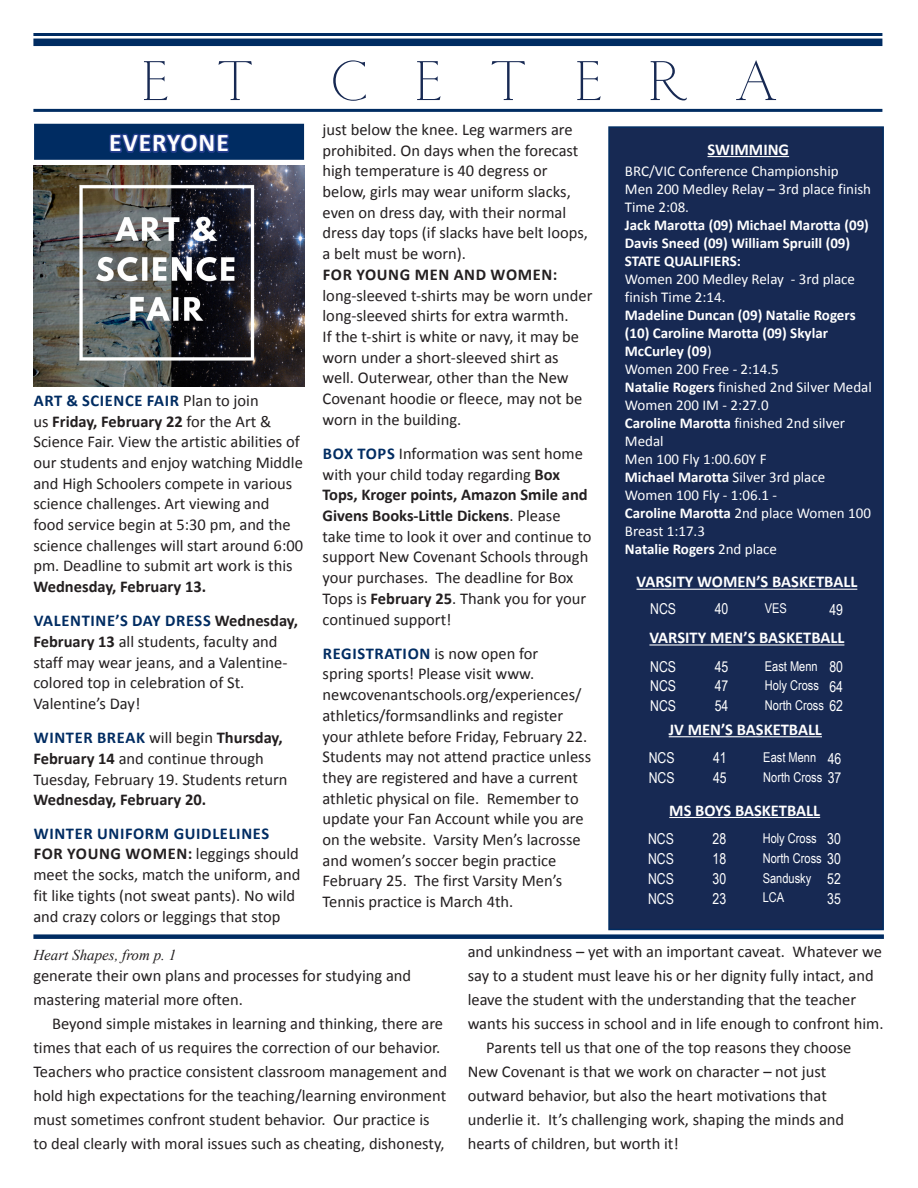
<style>
.page{position:relative;width:918px;height:1188px;background:#fff}
.page>*{position:absolute;margin:0;border:0;box-sizing:border-box;transform-origin:0 0}
.t1{font:52.05px "Light Classic Roman";letter-spacing:.92em;color:#172953}
.t2{font:700 25.5px "Calibri";letter-spacing:.04em;color:#fff}
.t3{font:16.5px/20.7px "Calibri";color:#231f20}
.t4{font:700 16.5px "Calibri";color:#fff}
.t5{font:700 16.5px "Calibri";letter-spacing:.04em;color:#002c62}
.t6{font:15px/18px "Calibri";color:#fff}
.t7{font:700 15px/18px "Calibri";color:#fff}
.t8{font:15px "Arial Narrow";color:#fff}
.t9{font:italic 15px "Times New Roman";color:#231f20}
.t10{font:13.5px "Arial Narrow";color:#fff}
.s1{font-weight:700;color:#002c62}
.s2{font-weight:700}
.s3{font-weight:400}
</style>
<div class="page">
<div style="left:33px;top:39px;width:849px;height:7px;background:#002c62"></div>
<hr style="left:33px;top:33px;width:849px;height:3px;background:#002c62">
<hr style="left:33px;top:109px;width:849px;height:3px;background:#002c62">
<div style="left:35px;top:124px;width:268px;height:35px;background:#002c62"></div>
<svg style="left:107px;top:123px;width:124px;height:30px"></svg>
<div style="left:34px;top:124px;width:270px;height:36px;border:2px solid #002c62"></div>
<div style="left:608px;top:126px;width:276px;height:804px;background:#172953;border:2px solid #002c62"></div>
<hr style="left:636px;top:589px;width:221px;height:1px;background:#fff">
<hr style="left:649px;top:644px;width:195px;height:2px;background:#fff">
<hr style="left:669px;top:736px;width:153px;height:1px;background:#fff">
<div style="left:33px;top:934px;width:851px;height:5px;background:#002c62"></div>
<hr style="left:708px;top:156px;width:81px;height:1px;background:#fff">
<hr style="left:669px;top:817px;width:151px;height:1px;background:#fff">
<img style="left:33px;top:165px;width:272px;height:222px">
<p class="t1" style="left:141px;top:51px;width:115px">E T</p>
<p class="t1" style="left:331px;top:51px;width:448px">CETERA</p>
<p class="t2" style="left:109px;top:127px;width:121px">EVERYONE</p>
<p class="t3" style="left:33px;top:390px;width:271px"><span class="s1">ART &amp; SCIENCE FAIR</span> Plan to join<br>us <span class="s2">Friday, February 22</span> for the Art &amp; Science Fair. View the artistic abilities of our students and enjoy watching Middle and High Schoolers compete in various science challenges. Art viewing and food service begin at 5:30 pm, and the science challenges will start around 6:00 pm. Deadline to submit art work is this <span class="s2">Wednesday, February 13.</span></p>
<p class="t3" style="left:33px;top:611px;width:266px"><span class="s1">VALENTINE’S DAY DRESS</span> <span class="s2">Wednesday,<br>February 13</span> all students, faculty and staff may wear jeans, and a Valentine&shy;colored top in celebration of St.<br>Valentine’s Day!</p>
<p class="t3" style="left:33px;top:728px;width:256px"><span class="s1">WINTER BREAK</span> will begin <span class="s2">Thursday,<br>February 14</span> and continue through<br>Tuesday, February 19. Students return<br><span class="s2">Wednesday, February 20.</span></p>
<p class="t5" style="left:34px;top:823px;width:237px">WINTER UNIFORM GUIDLELINES</p>
<p class="t3" style="left:33px;top:844px;width:269px"><span class="s2">FOR YOUNG WOMEN:</span> leggings should meet the socks, match the uniform, and fit like tights (not sweat pants). No wild and crazy colors or leggings that stop</p>
<p class="t3" style="left:323px;top:119px;width:252px">just below the knee. Leg warmers are</p>
<p class="t3" style="left:323px;top:140px;width:257px">prohibited. On days when the forecast</p>
<p class="t3" style="left:323px;top:161px;width:267px">high temperature is 40 degress or below, girls may wear uniform slacks, even on dress day, with their normal dress day tops (if slacks have belt loops, a belt must be worn).</p>
<p class="t3" style="left:323px;top:264px;width:271px"><span class="s2">FOR YOUNG MEN AND WOMEN: </span>long-sleeved t-shirts may be worn under long-sleeved shirts for extra warmth.<br>If the t-shirt is white or navy, it may be worn under a short-sleeved shirt as well. Outerwear, other than the New Covenant hoodie or fleece, may not be worn in the building.</p>
<p class="t3" style="left:323px;top:443px;width:271px"><span class="s1">BOX TOPS</span> Information was sent home with your child today regarding <span class="s2">Box Tops, Kroger points, Amazon Smile and Givens Books-Little Dickens</span>. Please take time to look it over and continue to support New Covenant Schools through your purchases. The deadline for Box Tops is <span class="s2">February 25</span>. Thank you for your continued support!</p>
<p class="t3" style="left:323px;top:643px;width:270px"><span class="s1">REGISTRATION</span> is now open for<br>spring sports! Please visit www. newcovenantschools.org/experiences/ athletics/formsandlinks and register your athlete before Friday, February 22.<br>Students may not attend practice unless they are registered and have a current athletic physical on file. Remember to update your Fan Account while you are on the website. Varsity Men’s lacrosse and women’s soccer begin practice February 25. The first Varsity Men’s Tennis practice is March 4th.</p>
<p class="t4" style="left:708px;top:139px;width:83px">SWIMMING</p>
<p class="t6" style="left:625px;top:162px;width:215px">BRC/VIC Conference Championship</p>
<p class="t6" style="left:625px;top:180px;width:248px">Men 200 Medley Relay – 3rd place finish<br>Time 2:08.</p>
<p class="t7" style="left:625px;top:216px;width:246px">Jack Marotta (09) Michael Marotta (09)<br>Davis Sneed (09) William Spruill (09)</p>
<p class="t7" style="left:625px;top:252px;width:118px">STATE QUALIFIERS:</p>
<p class="t6" style="left:625px;top:270px;width:232px">Women 200 Medley Relay - 3rd place finish Time 2:14.</p>
<p class="t7" style="left:625px;top:306px;width:232px">Madeline Duncan (09) Natalie Rogers (10) Caroline Marotta (09) Skylar<br>McCurley (09<span class="s3">)</span></p>
<p class="t6" style="left:625px;top:360px;width:156px">Women 200 Free - 2:14.5</p>
<p class="t6" style="left:625px;top:378px;width:249px"><span class="s2">Natalie Rogers</span> finished 2nd Silver Medal</p>
<p class="t6" style="left:625px;top:396px;width:145px">Women 200 IM - 2:27.0</p>
<p class="t6" style="left:625px;top:414px;width:222px"><span class="s2">Caroline Marotta</span> finished 2nd silver<br>Medal</p>
<p class="t6" style="left:625px;top:450px;width:143px">Men 100 Fly 1:00.60Y F</p>
<p class="t6" style="left:625px;top:468px;width:202px"><span class="s2">Michael Marotta</span> Silver 3rd place<br>Women 100 Fly - 1:06.1 -</p>
<p class="t6" style="left:625px;top:504px;width:248px"><span class="s2">Caroline Marotta</span> 2nd place Women 100<br>Breast 1:17.3</p>
<p class="t7" style="left:625px;top:540px;width:154px">Natalie Rogers <span class="s3">2nd place</span></p>
<p class="t4" style="left:636px;top:571px;width:222px">VARSITY WOMEN’S BASKETBALL</p>
<p class="t10" style="left:765px;top:599px;width:24px">VES</p>
<p class="t8" style="left:650px;top:598px;width:27px">NCS</p>
<p class="t8" style="left:715px;top:598px;width:15px">40</p>
<p class="t8" style="left:829px;top:598px;width:15px">49</p>
<p class="t4" style="left:649px;top:627px;width:196px">VARSITY MEN’S BASKETBALL</p>
<p class="t10" style="left:765px;top:656px;width:54px">East Menn</p>
<p class="t10" style="left:765px;top:676px;width:56px">Holy Cross</p>
<p class="t10" style="left:765px;top:696px;width:61px">North Cross</p>
<p class="t8" style="left:650px;top:655px;width:27px">NCS</p>
<p class="t8" style="left:650px;top:675px;width:27px">NCS</p>
<p class="t8" style="left:650px;top:695px;width:27px">NCS</p>
<p class="t8" style="left:715px;top:655px;width:15px">45</p>
<p class="t8" style="left:715px;top:675px;width:15px">47</p>
<p class="t8" style="left:715px;top:695px;width:15px">54</p>
<p class="t8" style="left:829px;top:656px;width:15px">80</p>
<p class="t8" style="left:829px;top:675px;width:15px">64</p>
<p class="t8" style="left:829px;top:695px;width:15px">62</p>
<p class="t4" style="left:669px;top:719px;width:155px">JV MEN’S BASKETBALL</p>
<p class="t10" style="left:763px;top:748px;width:54px">East Menn</p>
<p class="t10" style="left:763px;top:767px;width:61px">North Cross</p>
<p class="t8" style="left:649px;top:747px;width:27px">NCS</p>
<p class="t8" style="left:649px;top:767px;width:27px">NCS</p>
<p class="t8" style="left:713px;top:747px;width:15px">41</p>
<p class="t8" style="left:713px;top:767px;width:15px">45</p>
<p class="t8" style="left:828px;top:747px;width:15px">46</p>
<p class="t8" style="left:828px;top:767px;width:15px">37</p>
<p class="t4" style="left:669px;top:800px;width:152px">MS BOYS BASKETBALL</p>
<p class="t10" style="left:763px;top:828px;width:56px">Holy Cross</p>
<p class="t10" style="left:763px;top:848px;width:61px">North Cross</p>
<p class="t10" style="left:763px;top:868px;width:50px">Sandusky</p>
<p class="t10" style="left:763px;top:888px;width:23px">LCA</p>
<p class="t8" style="left:648px;top:828px;width:27px">NCS</p>
<p class="t8" style="left:648px;top:848px;width:27px">NCS</p>
<p class="t8" style="left:648px;top:867px;width:27px">NCS</p>
<p class="t8" style="left:648px;top:887px;width:27px">NCS</p>
<p class="t8" style="left:713px;top:828px;width:15px">28</p>
<p class="t8" style="left:713px;top:848px;width:15px">18</p>
<p class="t8" style="left:713px;top:867px;width:15px">30</p>
<p class="t8" style="left:713px;top:887px;width:15px">23</p>
<p class="t8" style="left:827px;top:828px;width:15px">30</p>
<p class="t8" style="left:827px;top:848px;width:15px">30</p>
<p class="t8" style="left:827px;top:868px;width:15px">52</p>
<p class="t8" style="left:827px;top:887px;width:15px">35</p>
<p class="t9" style="left:33px;top:945px;width:144px">Heart Shapes, from p. 1</p>
<p class="t3" style="left:33px;top:963px;width:379px;line-height:24px">generate their own plans and processes for studying and mastering material more often.</p>
<p class="t3" style="left:33px;top:1011px;width:415px;line-height:24px;text-indent:19px">Beyond simple mistakes in learning and thinking, there are times that each of us requires the correction of our behavior.<br>Teachers who practice consistent classroom management and hold high expectations for the teaching/learning environment must sometimes confront student behavior. Our practice is to deal clearly with moral issues such as cheating, dishonesty,</p>
<p class="t3" style="left:468px;top:939px;width:417px;line-height:24px">and unkindness – yet with an important caveat. Whatever we say to a student must leave his or her dignity fully intact, and leave the student with the understanding that the teacher wants his success in school and in life enough to confront him.</p>
<p class="t3" style="left:468px;top:1035px;width:385px;line-height:24px;text-indent:19px">Parents tell us that one of the top reasons they choose New Covenant is that we work on character – not just outward behavior, but also the heart motivations that underlie it. It’s challenging work, shaping the minds and hearts of children, but worth it!</p>
</div>
